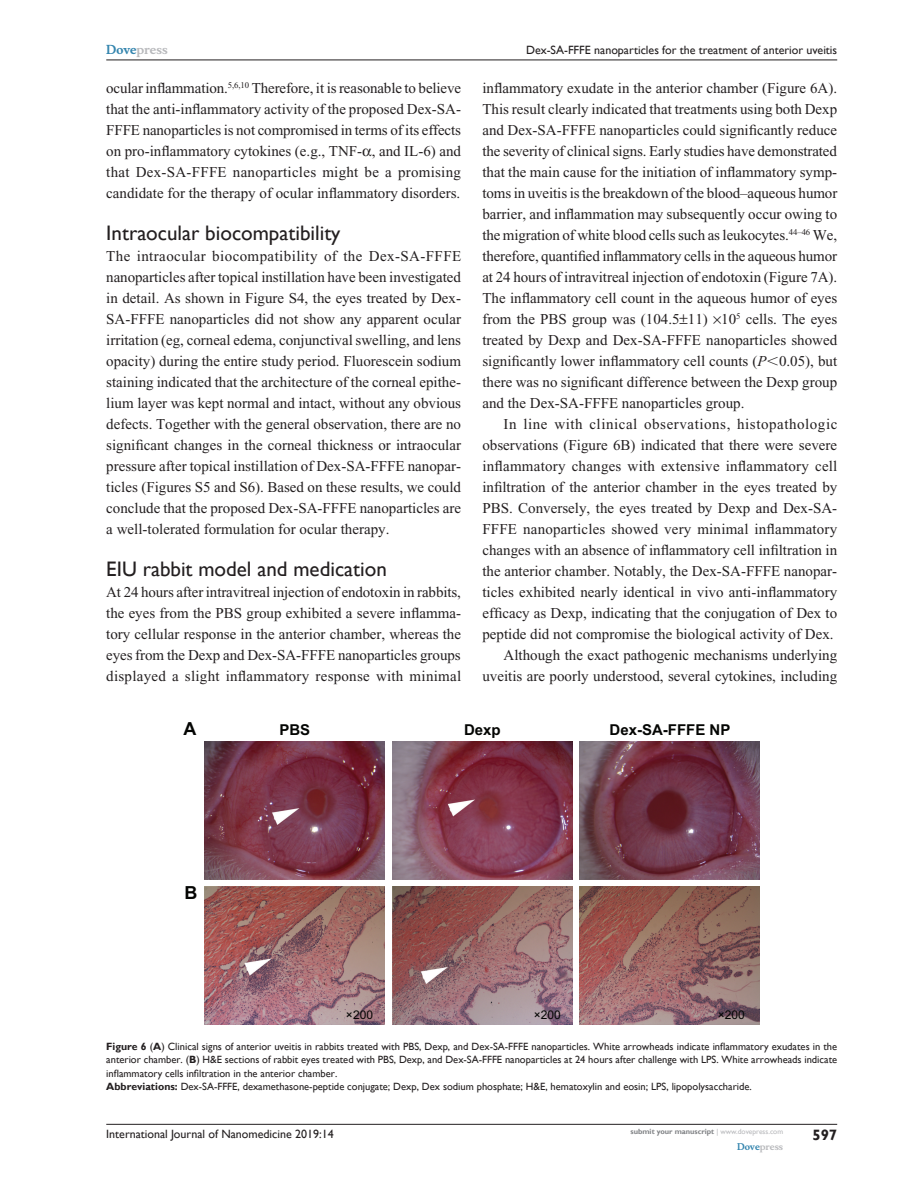
<style>
.page{position:relative;width:918px;height:1188px;background:#fff}
.page>*{position:absolute;margin:0;border:0;box-sizing:border-box;transform-origin:0 0}
.t1{font:21px "Gill Sans";color:#231f20}
.t2{font:700 18px "Arial";color:#040503}
.TxF{font:15px/21px "Times New Roman";color:#231f20;text-align:justify}
.Tx{font:15px/21px "Times New Roman";color:#231f20;text-align:justify}
.t3{font:700 15px "Arial";color:#040503}
.t4{font:700 15px "Gill Sans";color:#231f20}
.t5{font:12px "Gill Sans";color:#231f20}
.t6{font:12px "Arial";color:#040503}
.t7{font:700 12px "Musee";color:#b8b9bc}
.FigC{font:10.5px/13.5px "Gill Sans";color:#231f20;text-align:justify}
.FigSNRI{font:10.5px "Gill Sans";color:#231f20}
.t8{font:700 9px "Musee";color:#b8b9bc}
.t9{font:700 7.5px "Gill Sans";color:#808285}
.s1{color:#3485ae}
.s2{font-style:italic}
.s3{font-family:"Mathematical Pi One"}
.s4{font-weight:700}
.s5{font-weight:400;color:#b8b9bc}
</style>
<div class="page">
<hr style="left:106px;top:1124px;width:731px;height:1px;background:#231f20">
<hr style="left:106px;top:60px;width:731px;height:1px;background:#231f20">
<img style="left:580px;top:887px;width:180px;height:138px">
<img style="left:205px;top:742px;width:180px;height:138px">
<img style="left:392px;top:742px;width:180px;height:138px">
<img style="left:580px;top:742px;width:180px;height:138px">
<img style="left:392px;top:887px;width:180px;height:138px">
<img style="left:205px;top:887px;width:180px;height:138px">
<p class="t7" style="left:106px;top:43px;width:63px"><span class="s1">Dove</span>press</p>
<p class="TxF" style="left:106px;top:77px;width:356px">ocular inflammation.<sup>5,6,10</sup> Therefore, it is reasonable to believe that the anti-inflammatory activity of the proposed Dex-SA-FFFE nanoparticles is not compromised in terms of its effects on pro-inflammatory cytokines (e.g., TNF- , and IL-6) and that Dex-SA-FFFE nanoparticles might be a promising candidate for the therapy of ocular inflammatory disorders.</p>
<h2 class="t1" style="left:106px;top:220px;width:236px">Intraocular biocompatibility</h2>
<p class="TxF" style="left:106px;top:245px;width:357px">The intraocular biocompatibility of the Dex-SA-FFFE nanoparticles after topical instillation have been investigated in detail. As shown in Figure S4, the eyes treated by Dex-SA-FFFE nanoparticles did not show any apparent ocular irritation (eg, corneal edema, conjunctival swelling, and lens opacity) during the entire study period. Fluorescein sodium staining indicated that the architecture of the corneal epithe&shy;lium layer was kept normal and intact, without any obvious defects. Together with the general observation, there are no significant changes in the corneal thickness or intraocular pressure after topical instillation of Dex-SA-FFFE nanopar&shy;ticles (Figures S5 and S6). Based on these results, we could conclude that the proposed Dex-SA-FFFE nanoparticles are a well-tolerated formulation for ocular therapy.</p>
<h2 class="t1" style="left:106px;top:556px;width:282px">EIU rabbit model and medication</h2>
<p class="TxF" style="left:106px;top:581px;width:357px">At 24 hours after intravitreal injection of endotoxin in rabbits, the eyes from the PBS group exhibited a severe inflamma&shy;tory cellular response in the anterior chamber, whereas the eyes from the Dexp and Dex-SA-FFFE nanoparticles groups displayed a slight inflammatory response with minimal</p>
<p class="t5" style="left:526px;top:43px;width:313px">Dex-SA-FFFE nanoparticles for the treatment of anterior uveitis</p>
<p class="TxF" style="left:482px;top:77px;width:356px">inflammatory exudate in the anterior chamber (Figure 6A).<br>This result clearly indicated that treatments using both Dexp and Dex-SA-FFFE nanoparticles could significantly reduce the severity of clinical signs. Early studies have demonstrated that the main cause for the initiation of inflammatory symp&shy;toms in uveitis is the breakdown of the blood–aqueous humor barrier, and inflammation may subsequently occur owing to the migration of white blood cells such as leukocytes.<sup>44–46</sup> We, therefore, quantified inflammatory cells in the aqueous humor at 24 hours of intravitreal injection of endotoxin (Figure 7A).<br>The inflammatory cell count in the aqueous humor of eyes from the PBS group was (104.5 11) 10<sup>5</sup> cells. The eyes treated by Dexp and Dex-SA-FFFE nanoparticles showed significantly lower inflammatory cell counts (<span class="s2">P</span><span class="s3">,</span>0.05), but there was no significant difference between the Dexp group and the Dex-SA-FFFE nanoparticles group.</p>
<p class="Tx" style="left:482px;top:413px;width:357px;text-indent:21px">In line with clinical observations, histopathologic observations (Figure 6B) indicated that there were severe inflammatory changes with extensive inflammatory cell infiltration of the anterior chamber in the eyes treated by PBS. Conversely, the eyes treated by Dexp and Dex-SA-FFFE nanoparticles showed very minimal inflammatory changes with an absence of inflammatory cell infiltration in the anterior chamber. Notably, the Dex-SA-FFFE nanopar&shy;ticles exhibited nearly identical in vivo anti-inflammatory efficacy as Dexp, indicating that the conjugation of Dex to peptide did not compromise the biological activity of Dex.</p>
<p class="Tx" style="left:482px;top:644px;width:356px;text-align:right">Although the exact pathogenic mechanisms underlying uveitis are poorly understood, several cytokines, including</p>
<p class="t2" style="left:184px;top:717px;width:14px">A</p>
<p class="t3" style="left:279px;top:720px;width:32px">PBS</p>
<p class="t3" style="left:464px;top:720px;width:38px">Dexp</p>
<p class="t3" style="left:610px;top:720px;width:122px">Dex-SA-FFFE NP</p>
<p class="t2" style="left:184px;top:881px;width:14px">B</p>
<p class="t6" style="left:346px;top:1007px;width:29px">×200</p>
<p class="t6" style="left:534px;top:1007px;width:29px">×200</p>
<p class="t6" style="left:718px;top:1007px;width:29px">×200</p>
<p class="FigC" style="left:106px;top:1040px;width:732px"><span class="s4">Figure 6</span> (<span class="s4">A</span>) Clinical signs of anterior uveitis in rabbits treated with PBS, Dexp, and Dex-SA-FFFE nanoparticles. White arrowheads indicate inflammatory exudates in the anterior chamber. (<span class="s4">B</span>) H&amp;E sections of rabbit eyes treated with PBS, Dexp, and Dex-SA-FFFE nanoparticles at 24 hours after challenge with LPS. White arrowheads indicate inflammatory cells infiltration in the anterior chamber.</p>
<p class="FigSNRI" style="left:106px;top:1081px;width:647px"><span class="s4">Abbreviations:</span> Dex-SA-FFFE, dexamethasone-peptide conjugate; Dexp, Dex sodium phosphate; H&amp;E, hematoxylin and eosin; LPS, lipopolysaccharide.</p>
<p class="t5" style="left:106px;top:1127px;width:229px">International Journal of Nanomedicine 2019:14</p>
<p class="t9" style="left:631px;top:1127px;width:154px">submit your manuscript <span class="s5">| www.dovepress.com</span></p>
<p class="t8" style="left:737px;top:1141px;width:48px"><span class="s1">Dove</span>press</p>
<p class="t4" style="left:812px;top:1126px;width:26px">597</p>
</div>
